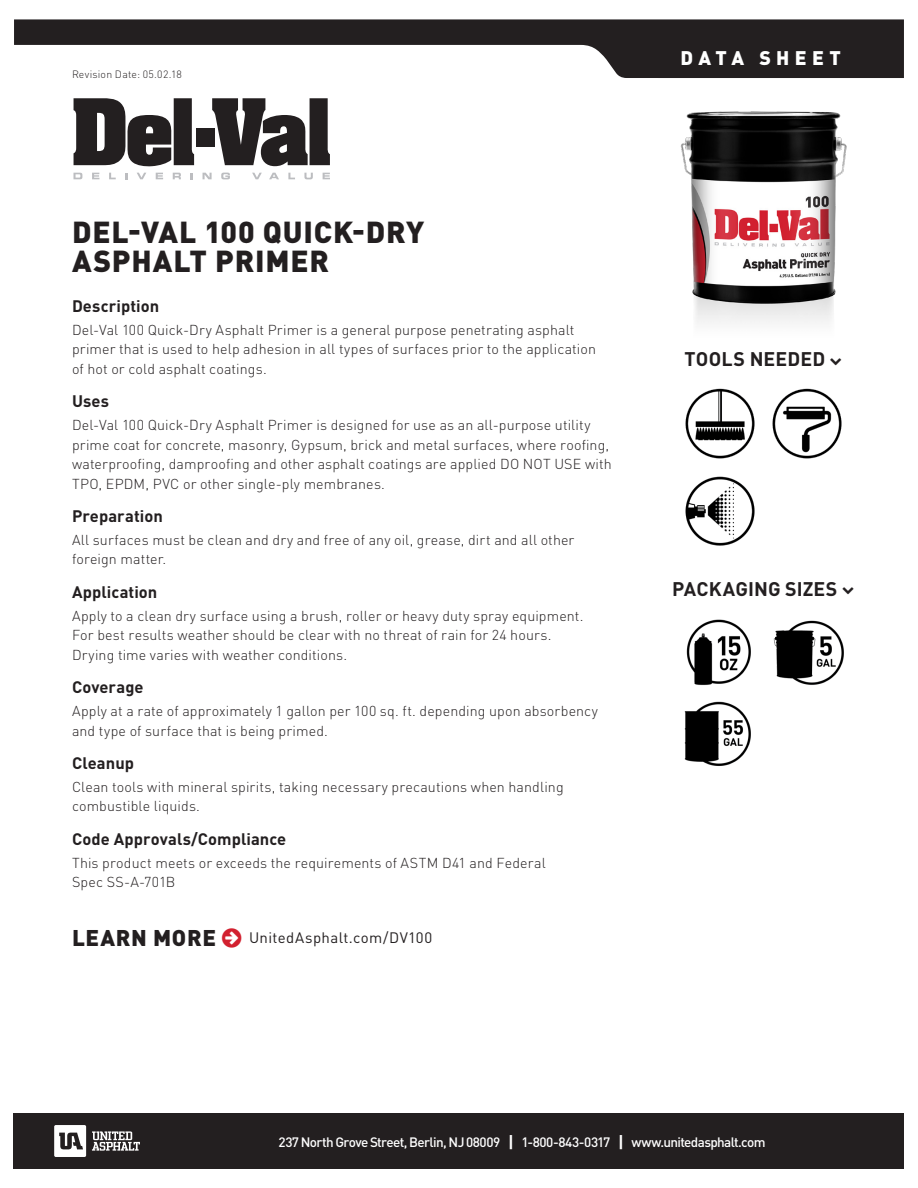
<style>
.page{position:relative;width:918px;height:1188px;background:#fff}
.page>*{position:absolute;margin:0;border:0;box-sizing:border-box;transform-origin:0 0}
.Product_Name{font:900 30px/28.5px "DIN Pro";letter-spacing:.025em;color:#231f20}
.Product_Name-2{font:900 22.5px "DIN Pro";letter-spacing:.03em;color:#231f20}
.t1{font:700 19.5px "DIN Pro";letter-spacing:.005em;color:#231f20}
.t2{font:900 19.5px "DIN Pro";letter-spacing:.275em;color:#fff}
.Headers{font:700 16.5px "DIN Pro";letter-spacing:.005em;color:#231f20}
.Product_Name-3{font:15px "DIN Pro";letter-spacing:.025em;color:#231f20}
.Copy{font:300 14.25px/19.5px "DIN Pro";letter-spacing:.01em;color:#231f20}
.t3{font:500 13.5px "DIN Pro";letter-spacing:-.045em;color:#fff}
.t4{font:300 10.5px "DIN Pro";letter-spacing:.02em;color:#231f20}
.s1{font-weight:700;font-size:16.5px}
</style>
<div class="page">
<svg style="left:14px;top:19px;width:890px;height:59px;fill:#231f20"></svg>
<div style="left:14px;top:1113px;width:890px;height:56px;background:#231f20"></div>
<svg style="left:54px;top:1125px;width:32px;height:32px"></svg>
<svg style="left:92px;top:1131px;width:48px;height:20px"></svg>
<img style="left:680px;top:111px;width:167px;height:212px">
<img style="left:685px;top:388px;width:70px;height:158px">
<img style="left:772px;top:388px;width:70px;height:71px">
<img style="left:684px;top:619px;width:67px;height:147px">
<img style="left:773px;top:620px;width:71px;height:65px">
<svg style="left:74px;top:98px;width:120px;height:69px"></svg>
<svg style="left:212px;top:98px;width:118px;height:68px"></svg>
<div style="left:196px;top:128px;width:19px;height:19px;background:#231f20"></div>
<svg style="left:74px;top:173px;width:8px;height:6px"></svg>
<svg style="left:92px;top:173px;width:7px;height:6px"></svg>
<svg style="left:109px;top:173px;width:7px;height:6px"></svg>
<svg style="left:125px;top:173px;width:2px;height:6px"></svg>
<svg style="left:137px;top:173px;width:9px;height:6px"></svg>
<svg style="left:156px;top:173px;width:7px;height:6px"></svg>
<svg style="left:173px;top:173px;width:8px;height:6px"></svg>
<svg style="left:191px;top:173px;width:2px;height:6px"></svg>
<svg style="left:203px;top:173px;width:9px;height:6px"></svg>
<svg style="left:221px;top:173px;width:9px;height:6px"></svg>
<svg style="left:252px;top:173px;width:10px;height:6px"></svg>
<svg style="left:269px;top:173px;width:10px;height:6px"></svg>
<svg style="left:288px;top:173px;width:7px;height:6px"></svg>
<svg style="left:304px;top:173px;width:9px;height:6px"></svg>
<svg style="left:323px;top:173px;width:7px;height:6px"></svg>
<p class="t4" style="left:72px;top:67px;width:111px">Revision Date: 05.02.18</p>
<p class="Product_Name" style="left:72px;top:217px;width:354px">DEL-VAL 100 QUICK-DRY<br>ASPHALT PRIMER</p>
<p class="Headers" style="left:72px;top:295px;width:89px">Description</p>
<p class="Copy" style="left:72px;top:319px;width:526px">Del-Val 100 Quick-Dry Asphalt Primer is a general purpose penetrating asphalt primer that is used to help adhesion in all types of surfaces prior to the application of hot or cold asphalt coatings.</p>
<p class="Headers" style="left:72px;top:390px;width:38px">Uses</p>
<p class="Copy" style="left:72px;top:415px;width:541px">Del-Val 100 Quick-Dry Asphalt Primer is designed for use as an all-purpose utility prime coat for concrete, masonry, Gypsum, brick and metal surfaces, where roofing, waterproofing, damproofing and other asphalt coatings are applied DO NOT USE with TPO, EPDM, PVC or other single-ply membranes.</p>
<p class="Headers" style="left:72px;top:505px;width:92px">Preparation</p>
<p class="Copy" style="left:72px;top:530px;width:504px">All surfaces must be clean and dry and free of any oil, grease, dirt and all other foreign matter.</p>
<p class="Headers" style="left:72px;top:581px;width:87px">Application</p>
<p class="Copy" style="left:72px;top:605px;width:513px">Apply to a clean dry surface using a brush, roller or heavy duty spray equipment.<br>For best results weather should be clear with no threat of rain for 24 hours.<br>Drying time varies with weather conditions.</p>
<p class="Headers" style="left:72px;top:676px;width:73px">Coverage</p>
<p class="Copy" style="left:72px;top:701px;width:528px">Apply at a rate of approximately 1 gallon per 100 sq. ft. depending upon absorbency and type of surface that is being primed.</p>
<p class="Headers" style="left:72px;top:752px;width:64px">Cleanup</p>
<p class="Copy" style="left:72px;top:776px;width:493px">Clean tools with mineral spirits, taking necessary precautions when handling combustible liquids.</p>
<p class="Headers" style="left:72px;top:828px;width:216px">Code Approvals/Compliance</p>
<p class="Copy" style="left:72px;top:852px;width:475px">This product meets or exceeds the requirements of ASTM D41 and Federal<br>Spec SS-A-701B</p>
<p class="Product_Name-2" style="left:72px;top:922px;width:145px">LEARN MORE</p>
<p class="Product_Name-3" style="left:249px;top:927px;width:185px">UnitedAsphalt.com/DV100</p>
<h3 class="t2" style="left:681px;top:45px;width:162px">DATA SHEET</h3>
<p class="t1" style="left:685px;top:346px;width:142px">TOOLS NEEDED</p>
<p class="t1" style="left:672px;top:576px;width:167px">PACKAGING SIZES</p>
<p class="t3" style="left:279px;top:1133px;width:488px">237 North Grove Street, Berlin, NJ 08009 <span class="s1">|</span> 1-800-843-0317 <span class="s1">|</span> www.unitedasphalt.com</p>
</div>
